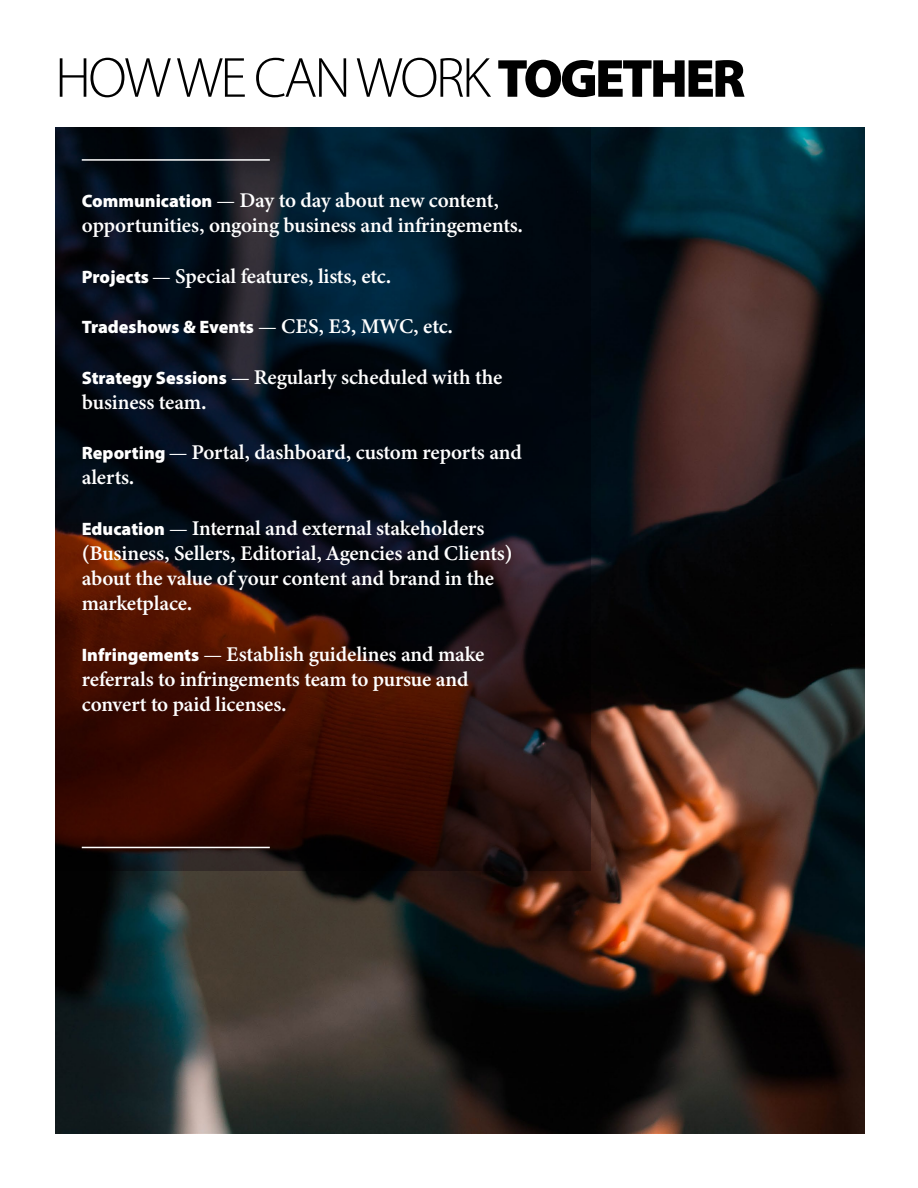
<style>
.page{position:relative;width:918px;height:1188px;background:#fff}
.page>*{position:absolute;margin:0;border:0;box-sizing:border-box;transform-origin:0 0}
.t1{font:57px "Myriad Variable Concept";letter-spacing:-.045em;color:#000}
.t2{font:21px/25.2px "Minion Variable Concept";letter-spacing:-.01em;color:#fff}
.t3{font:18px "Myriad Variable Concept";letter-spacing:-.005em;color:#fff}
.s1{font-size:54px}
.s2{font-family:"Myriad Variable Concept";font-size:18px}
.s3{font-family:"Minion Variable Concept";font-size:21px}
</style>
<div class="page">
<img style="left:56px;top:127px;width:808px;height:1007px">
<svg style="left:55px;top:127px;width:536px;height:743px;background:#170e12"></svg>
<hr style="left:82px;top:847px;width:188px;height:1px;background:#fff">
<hr style="left:82px;top:159px;width:188px;height:2px;background:#fff">
<h1 class="t1" style="left:55px;top:44px;width:692px">HOW WE CAN WORK <span class="s1">TOGETHER</span></h1>
<p class="t2" style="left:82px;top:188px;width:443px"><span class="s2">Communication —</span> Day to day about new content, opportunities, ongoing business and infringements.</p>
<p class="t2" style="left:82px;top:263px;width:311px"><span class="s2">Projects —</span> Special features, lists, etc.</p>
<p class="t3" style="left:82px;top:317px;width:373px">Tradeshows &amp; Events — <span class="s3">CES, E3, MWC, etc.</span></p>
<p class="t2" style="left:82px;top:364px;width:422px"><span class="s2">Strategy Sessions —</span> Regularly scheduled with the business team.</p>
<p class="t2" style="left:82px;top:440px;width:442px"><span class="s2">Reporting —</span> Portal, dashboard, custom reports and alerts.</p>
<p class="t2" style="left:82px;top:515px;width:432px"><span class="s2">Education —</span> Internal and external stakeholders (Business, Sellers, Editorial, Agencies and Clients) about the value of your content and brand in the marketplace.</p>
<p class="t2" style="left:82px;top:641px;width:404px"><span class="s2">Infringements —</span> Establish guidelines and make referrals to infringements team to pursue and convert to paid licenses.</p>
</div>
